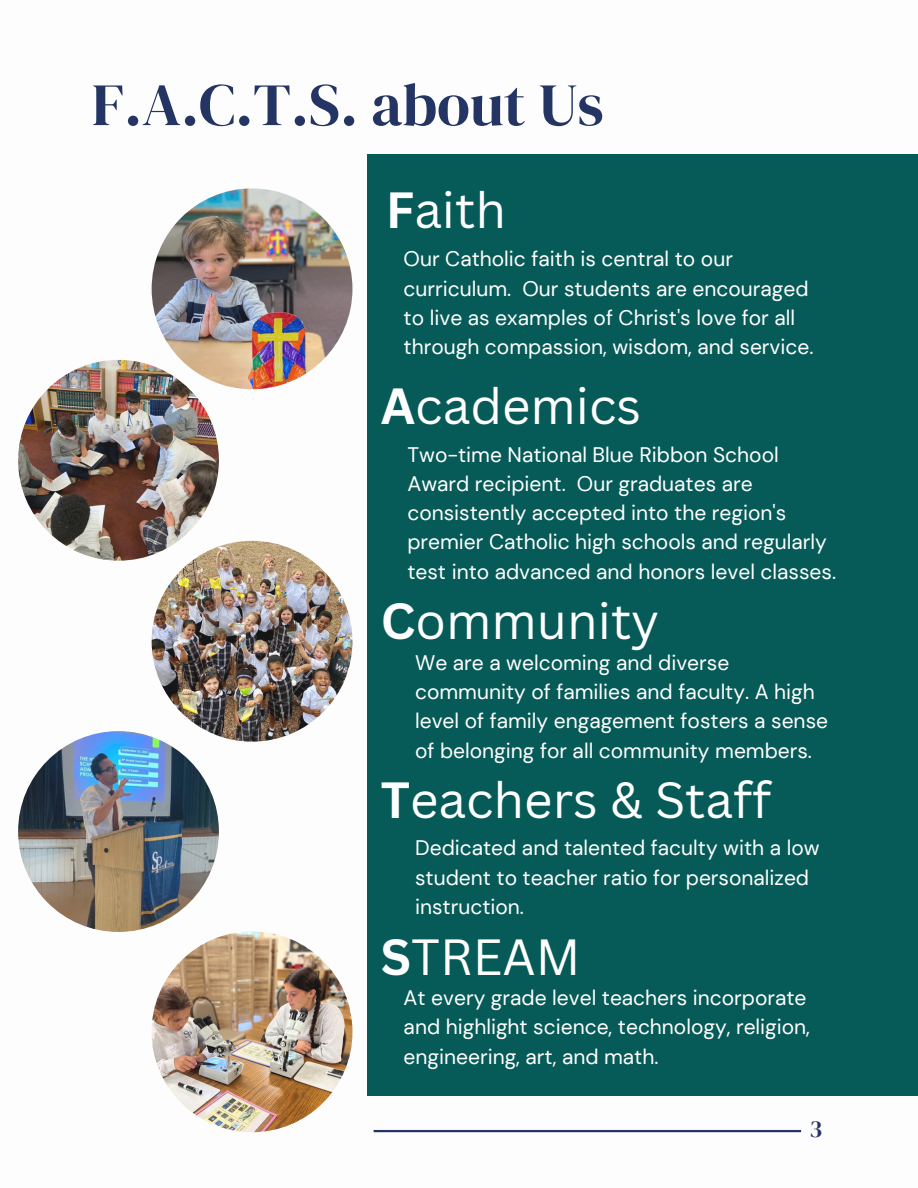
<style>
.page{position:relative;width:918px;height:1188px;background:#fff}
.page>*{position:absolute;margin:0;border:0;box-sizing:border-box;transform-origin:0 0}
.t1{font:60px "DM Serif Display";color:#243564}
.t2{font:49.5px "Canva Sans";color:#fff}
.t3{font:24px "DM Serif Display";color:#243564}
.t4{font:21px/29.2px "DM Sans";color:#fff}
.s1{font-weight:700}
</style>
<div class="page">
<div style="left:367px;top:155px;width:551px;height:941px;background:#065b58"></div>
<hr style="left:374px;top:1130px;width:427px;height:2px;background:#243564">
<img style="left:152px;top:188px;width:200px;height:201px;border-radius:50%">
<img style="left:152px;top:541px;width:200px;height:201px;border-radius:50%">
<img style="left:152px;top:931px;width:200px;height:201px;border-radius:50%">
<img style="left:18px;top:731px;width:201px;height:201px;border-radius:50%">
<img style="left:18px;top:360px;width:201px;height:201px;border-radius:50%">
<p class="t1" style="left:92px;top:63px;width:513px">F.A.C.T.S. about Us</p>
<p class="t2" style="left:386px;top:176px;width:122px"><span class="s1">F</span>aith</p>
<p class="t4" style="left:404px;top:245px;width:411px">Our Catholic faith is central to our curriculum. Our students are encouraged to live as examples of Christ's love for all through compassion, wisdom, and service.</p>
<p class="t2" style="left:381px;top:371px;width:262px"><span class="s1">A</span>cademics</p>
<p class="t4" style="left:407px;top:440px;width:430px">Two-time National Blue Ribbon School Award recipient. Our graduates are consistently accepted into the region's premier Catholic high schools and regularly test into advanced and honors level classes.</p>
<p class="t2" style="left:381px;top:587px;width:280px"><span class="s1">C</span>ommunity</p>
<p class="t4" style="left:415px;top:648px;width:414px">We are a welcoming and diverse community of families and faculty. A high level of family engagement fosters a sense of belonging for all community members.</p>
<p class="t2" style="left:381px;top:765px;width:392px"><span class="s1">T</span>eachers &amp; Staff</p>
<p class="t4" style="left:415px;top:834px;width:406px">Dedicated and talented faculty with a low student to teacher ratio for personalized instruction.</p>
<p class="t2" style="left:381px;top:922px;width:201px"><span class="s1">S</span>TREAM</p>
<p class="t4" style="left:404px;top:983px;width:408px">At every grade level teachers incorporate and highlight science, technology, religion, engineering, art, and math.</p>
<p class="t3" style="left:810px;top:1112px;width:14px">3</p>
</div>
